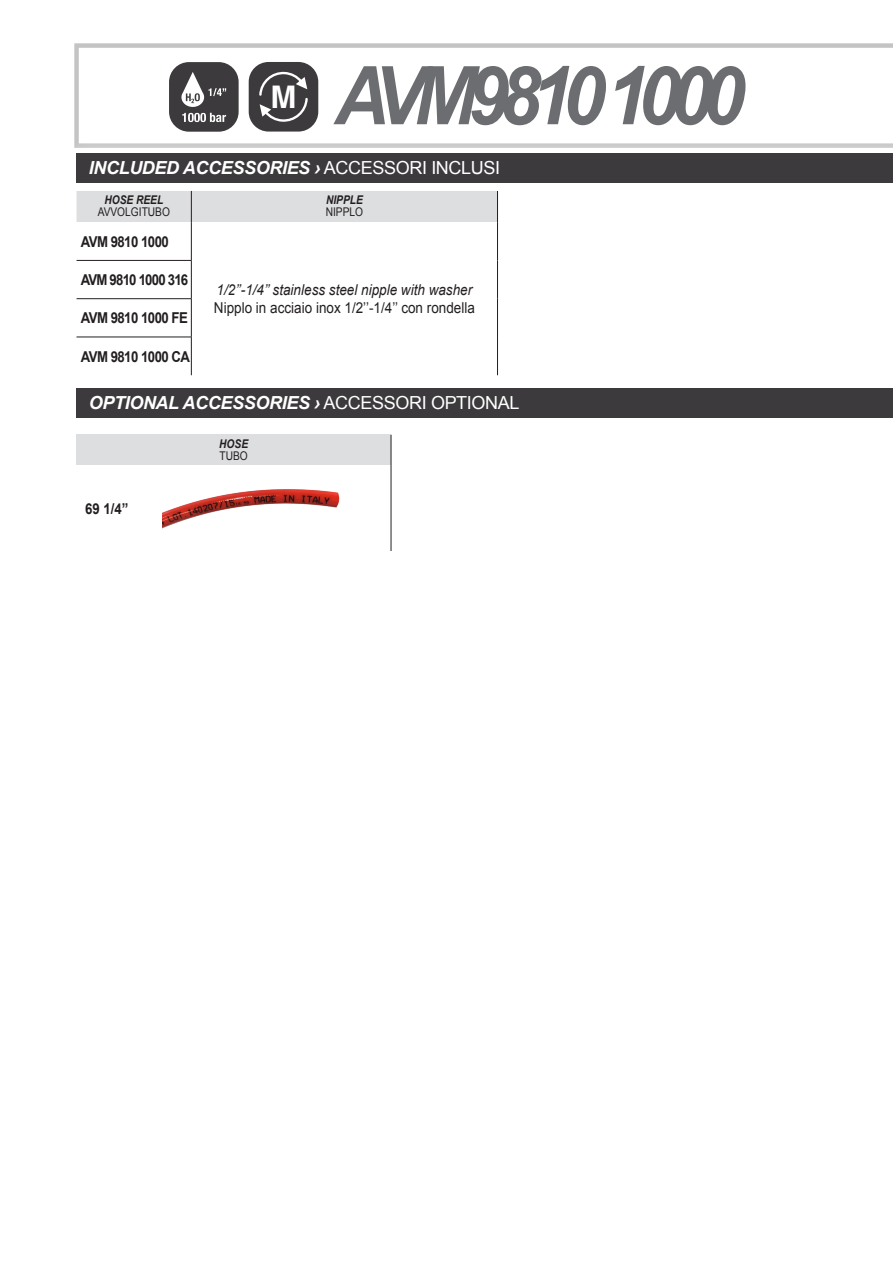
<style>
.page{position:relative;width:893px;height:1263px;background:#fff}
.page>*{position:absolute;margin:0;border:0;box-sizing:border-box;transform-origin:0 0}
.t1{font:italic 700 81px "Arial";letter-spacing:-.13em;color:#6c6d70;scale:.93 1}
.t2{font:700 31.2px "Helvetica";color:#fff}
.t3{font:italic 700 18px "Arial";letter-spacing:-.02em;color:#fff}
.t4{font:700 15px "Arial";letter-spacing:-.04em;color:#231f20;scale:.88 1}
.t5{font:italic 15px "Arial";color:#231f20;scale:.9 1}
.t6{font:15px "Arial";color:#231f20;scale:.9 1}
.t7{font:700 15px "Arial";letter-spacing:-.06em;color:#231f20;scale:.88 1}
.t8{font:12px "Arial";color:#231f20;scale:.85 1}
.t9{font:italic 700 12px "Arial";color:#231f20;scale:.85 1}
.s1{font-weight:400;font-style:normal}
</style>
<div class="page">
<svg style="left:74px;top:43px;width:819px;height:94px"></svg>
<div style="left:169px;top:62px;width:70px;height:70px;background:#3c3a3c;border-radius:20px"></div>
<svg style="left:182px;top:113px;width:44px;height:9px"></svg>
<svg style="left:181px;top:72px;width:45px;height:35px"></svg>
<div style="left:249px;top:62px;width:69px;height:70px;background:#3c3a3c;border-radius:20px"></div>
<svg style="left:259px;top:71px;width:49px;height:51px"></svg>
<div style="left:61px;top:137px;width:832px;height:62px;background:#fff;opacity:.75"></div>
<div style="left:77px;top:153px;width:816px;height:30px;background:#3c3a3c"></div>
<div style="left:77px;top:191px;width:420px;height:31px;background:#dddee0"></div>
<svg style="left:77px;top:222px;width:114px;height:153px"></svg>
<hr style="left:77px;top:260px;width:115px;height:1px;background:#231f20">
<hr style="left:77px;top:337px;width:115px;height:1px;background:#231f20">
<hr style="left:77px;top:298px;width:115px;height:1px;background:#231f20">
<hr style="left:191px;top:191px;width:1px;height:31px;background:#231f20">
<hr style="left:497px;top:191px;width:1px;height:31px;background:#231f20">
<hr style="left:191px;top:222px;width:1px;height:38px;background:#231f20">
<hr style="left:497px;top:222px;width:1px;height:38px;background:#231f20">
<hr style="left:497px;top:260px;width:1px;height:39px;background:#231f20">
<hr style="left:497px;top:299px;width:1px;height:38px;background:#231f20">
<hr style="left:497px;top:337px;width:1px;height:38px;background:#231f20">
<hr style="left:191px;top:261px;width:1px;height:37px;background:#231f20">
<hr style="left:191px;top:299px;width:1px;height:38px;background:#231f20">
<hr style="left:191px;top:337px;width:1px;height:38px;background:#231f20">
<div style="left:77px;top:435px;width:314px;height:31px;background:#dddee0"></div>
<hr style="left:391px;top:435px;width:1px;height:31px;background:#231f20">
<hr style="left:391px;top:466px;width:1px;height:85px;background:#231f20">
<img style="left:162px;top:489px;width:178px;height:40px">
<div style="left:77px;top:388px;width:816px;height:30px;background:#3c3a3c"></div>
<h1 class="t1" style="left:334px;top:42px;width:442px">AVM9810 1000</h1>
<p class="t3" style="left:89px;top:156px;width:413px">INCLUDED ACCESSORIES › <span class="s1">ACCESSORI INCLUSI</span></p>
<p class="t9" style="left:104px;top:192px;width:71px">HOSE REEL</p>
<p class="t8" style="left:98px;top:204px;width:87px">AVVOLGITUBO</p>
<h2 class="t2" style="left:270px;top:72px;width:27px">M</h2>
<p class="t9" style="left:326px;top:192px;width:45px">NIPPLE</p>
<p class="t8" style="left:326px;top:204px;width:46px">NIPPLO</p>
<p class="t4" style="left:81px;top:231px;width:102px">AVM 9810 1000</p>
<p class="t7" style="left:81px;top:270px;width:124px">AVM 9810 1000 316</p>
<p class="t4" style="left:81px;top:308px;width:123px">AVM 9810 1000 FE</p>
<p class="t4" style="left:81px;top:346px;width:126px">AVM 9810 1000 CA</p>
<p class="t5" style="left:217px;top:280px;width:286px">1/2’’-1/4’’ stainless steel nipple with washer</p>
<p class="t6" style="left:214px;top:298px;width:291px">Nipplo in acciaio inox 1/2’’-1/4’’ con rondella</p>
<p class="t3" style="left:89px;top:391px;width:432px">OPTIONAL ACCESSORIES › <span class="s1">ACCESSORI OPTIONAL</span></p>
<p class="t4" style="left:85px;top:499px;width:51px">69 1/4’’</p>
<p class="t9" style="left:219px;top:435px;width:36px">HOSE</p>
<p class="t8" style="left:220px;top:448px;width:35px">TUBO</p>
</div>
